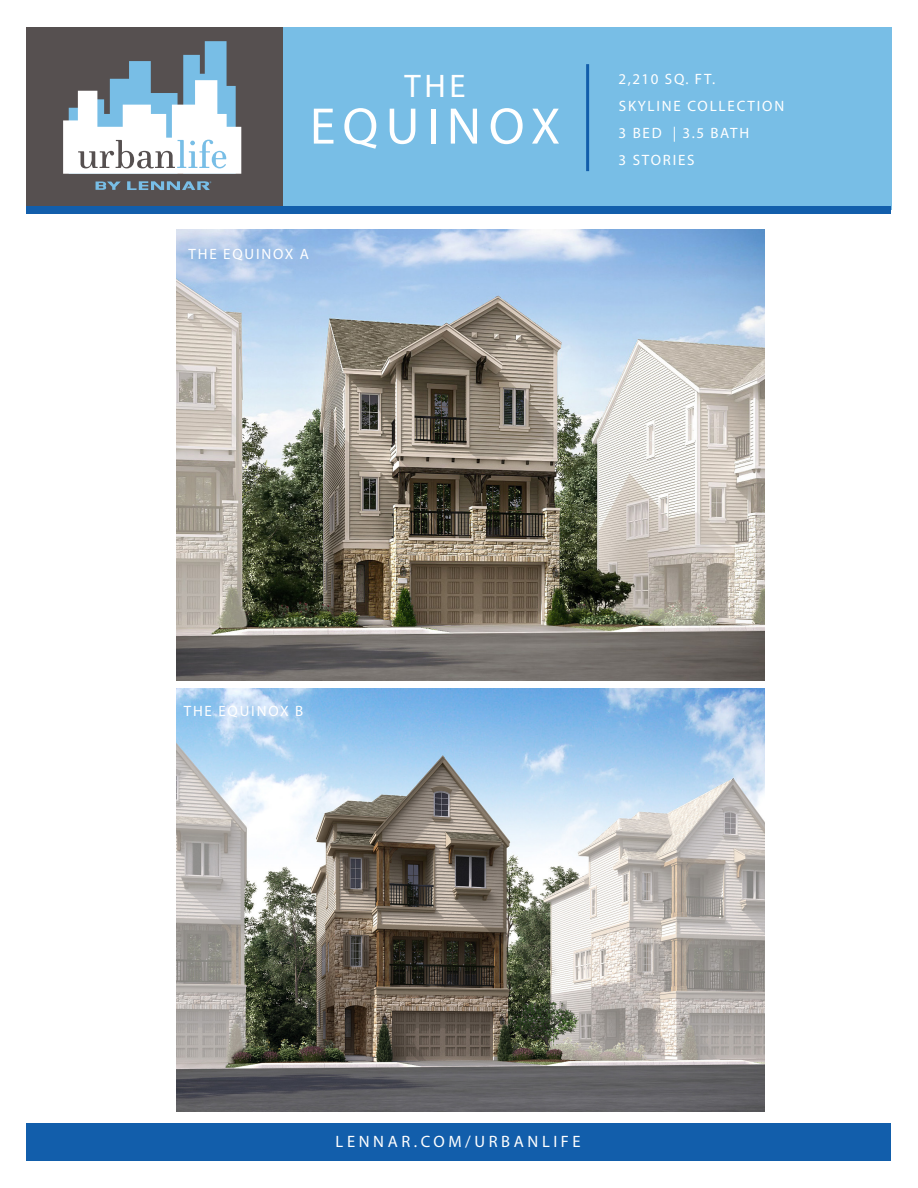
<style>
.page{position:relative;width:918px;height:1188px;background:#fff}
.page>*{position:absolute;margin:0;border:0;box-sizing:border-box;transform-origin:0 0}
.t1{font:51.75px "Myriad Pro";letter-spacing:.145em;color:#fff}
.t2{font:32.85px "Myriad Pro";color:#fff}
.t3{font:16.5px "Myriad Pro";letter-spacing:.22em;color:#fff}
.t4{font:15px "Myriad Pro";letter-spacing:.12em;color:#fff}
</style>
<div class="page">
<img style="left:177px;top:230px;width:587px;height:450px">
<div style="left:283px;top:27px;width:608px;height:183px;background:#78bee6"></div>
<div style="left:27px;top:27px;width:256px;height:183px;background:#565050"></div>
<div style="left:27px;top:206px;width:864px;height:8px;background:#125eab"></div>
<hr style="left:586px;top:64px;width:3px;height:107px;background:#125eab">
<svg style="left:63px;top:41px;width:178px;height:133px"></svg>
<svg style="left:127px;top:181px;width:85px;height:9px"></svg>
<svg style="left:96px;top:182px;width:24px;height:8px"></svg>
<div style="left:27px;top:1123px;width:864px;height:38px;background:#125eab"></div>
<img style="left:177px;top:688px;width:587px;height:423px">
<p class="t2" style="left:404px;top:66px;width:63px">THE</p>
<p class="t1" style="left:310px;top:94px;width:252px">EQUINOX</p>
<p class="t4" style="left:189px;top:245px;width:122px">THE EQUINOX A</p>
<p class="t4" style="left:619px;top:69px;width:98px">2,210 SQ. FT.</p>
<p class="t4" style="left:619px;top:96px;width:167px">SKYLINE COLLECTION</p>
<p class="t4" style="left:619px;top:123px;width:132px">3 BED | 3.5 BATH</p>
<p class="t4" style="left:619px;top:150px;width:78px">3 STORIES</p>
<p class="t4" style="left:184px;top:702px;width:121px">THE EQUINOX B</p>
<p class="t3" style="left:336px;top:1131px;width:247px">LENNAR.COM/URBANLIFE</p>
</div>
